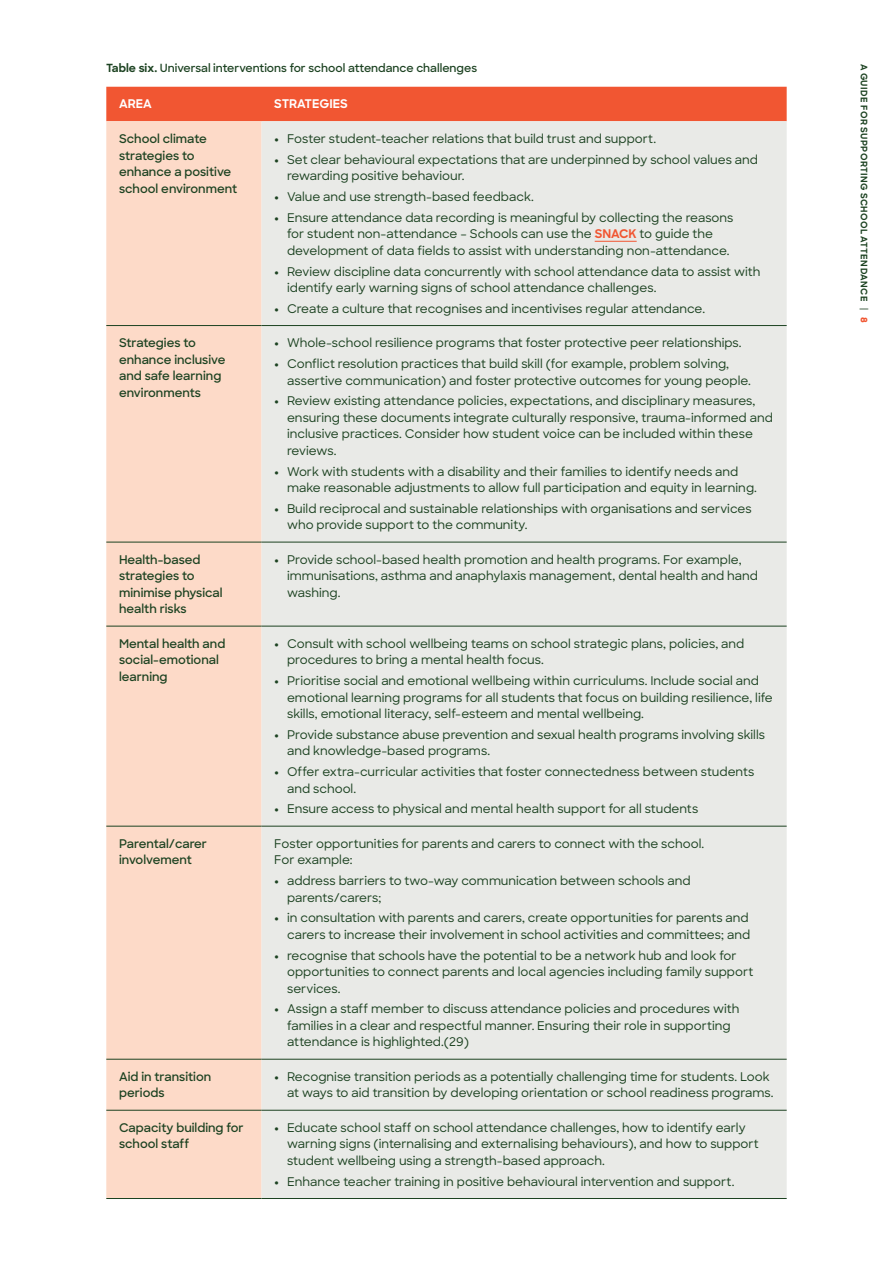
<style>
.page{position:relative;width:893px;height:1263px;background:#fff}
.page>*{position:absolute;margin:0;border:0;box-sizing:border-box;transform-origin:0 0}
.Table_body_bullet{font:500 12px/16.5px "Sharp Sans";color:#1c4221}
.Table_body_first_column{font:600 12px/16.5px "Sharp Sans";color:#1c4221}
.Table_head{font:700 12px "Sharp Sans";color:#fff}
.figure_title_span{font:600 11.25px "Sharp Sans";color:#1c4221}
.t1{font:700 9px "Sharp Sans";letter-spacing:.045em;color:#1c4221}
.s1{font-weight:700}
.s2{font-weight:800}
.s3{font-weight:700;color:#f15632}
.s4{font-weight:500}
.s5{font-weight:800;color:#f15632}
</style>
<div class="page">
<div style="left:106px;top:87px;width:681px;height:34px;background:#f15632"></div>
<div style="left:106px;top:121px;width:156px;height:1077px;background:#fddac8"></div>
<div style="left:262px;top:121px;width:525px;height:1077px;background:#e9eae7"></div>
<hr style="left:106px;top:325px;width:156px;height:1px;background:#1c4221">
<hr style="left:262px;top:325px;width:525px;height:1px;background:#1c4221">
<hr style="left:106px;top:542px;width:156px;height:1px;background:#1c4221">
<hr style="left:262px;top:542px;width:525px;height:1px;background:#1c4221">
<hr style="left:106px;top:626px;width:156px;height:1px;background:#1c4221">
<hr style="left:262px;top:626px;width:525px;height:1px;background:#1c4221">
<hr style="left:106px;top:826px;width:156px;height:1px;background:#1c4221">
<hr style="left:262px;top:826px;width:525px;height:1px;background:#1c4221">
<hr style="left:106px;top:1059px;width:156px;height:1px;background:#1c4221">
<hr style="left:262px;top:1059px;width:525px;height:1px;background:#1c4221">
<hr style="left:106px;top:1110px;width:156px;height:1px;background:#1c4221">
<hr style="left:262px;top:1110px;width:525px;height:1px;background:#1c4221">
<hr style="left:106px;top:1198px;width:156px;height:1px;background:#1c4221">
<hr style="left:262px;top:1198px;width:525px;height:1px;background:#1c4221">
<hr style="left:595px;top:241px;width:42px;height:1px;background:#f15632">
<p class="figure_title_span" style="left:106px;top:60px;width:372px"><span class="s1">Table six.</span> Universal interventions for school attendance challenges</p>
<p class="Table_head" style="left:119px;top:95px;width:34px">AREA</p>
<p class="Table_head" style="left:274px;top:95px;width:75px">STRATEGIES</p>
<p class="Table_body_first_column" style="left:119px;top:130px;width:120px">School climate strategies to enhance a positive school environment</p>
<p class="Table_body_bullet" style="left:274px;top:130px;width:383px"><span class="s2">•</span> Foster student-teacher relations that build trust and support.</p>
<p class="Table_body_bullet" style="left:287px;top:151px;width:472px;text-indent:-13px"><span class="s2">•</span> Set clear behavioural expectations that are underpinned by school values and rewarding positive behaviour.</p>
<p class="Table_body_bullet" style="left:274px;top:188px;width:261px"><span class="s2">•</span> Value and use strength-based feedback.</p>
<p class="Table_body_bullet" style="left:287px;top:209px;width:448px;text-indent:-13px"><span class="s2">•</span> Ensure attendance data recording is meaningful by collecting the reasons for student non-attendance – Schools can use the <span class="s3">SNACK</span> to guide the development of data fields to assist with understanding non-attendance.</p>
<p class="Table_body_bullet" style="left:287px;top:262px;width:475px;text-indent:-13px"><span class="s2">•</span> Review discipline data concurrently with school attendance data to assist with identify early warning signs of school attendance challenges.</p>
<p class="Table_body_bullet" style="left:274px;top:300px;width:432px"><span class="s2">•</span> Create a culture that recognises and incentivises regular attendance.</p>
<p class="Table_body_first_column" style="left:119px;top:334px;width:108px">Strategies to enhance inclusive and safe learning environments</p>
<p class="Table_body_bullet" style="left:274px;top:334px;width:469px"><span class="s2">•</span> Whole-school resilience programs that foster protective peer relationships.</p>
<p class="Table_body_bullet" style="left:287px;top:355px;width:465px;text-indent:-13px"><span class="s2">•</span> Conflict resolution practices that build skill (for example, problem solving, assertive communication) and foster protective outcomes for young people.</p>
<p class="Table_body_bullet" style="left:287px;top:392px;width:487px;text-indent:-13px"><span class="s2">•</span> Review existing attendance policies, expectations, and disciplinary measures, ensuring these documents integrate culturally responsive, trauma-informed and inclusive practices. Consider how student voice can be included within these reviews.</p>
<p class="Table_body_bullet" style="left:287px;top:462px;width:471px;text-indent:-13px"><span class="s2">•</span> Work with students with a disability and their families to identify needs and make reasonable adjustments to allow full participation and equity in learning.</p>
<p class="Table_body_bullet" style="left:287px;top:500px;width:466px;text-indent:-13px"><span class="s2">•</span> Build reciprocal and sustainable relationships with organisations and services who provide support to the community.</p>
<p class="Table_body_first_column" style="left:119px;top:551px;width:105px">Health-based strategies to minimise physical health risks</p>
<p class="Table_body_bullet" style="left:287px;top:551px;width:472px;text-indent:-13px"><span class="s2">•</span> Provide school-based health promotion and health programs. For example, immunisations, asthma and anaphylaxis management, dental health and hand washing.</p>
<p class="Table_body_first_column" style="left:119px;top:635px;width:108px">Mental health and social-emotional learning</p>
<p class="Table_body_bullet" style="left:287px;top:635px;width:459px;text-indent:-13px"><span class="s2">•</span> Consult with school wellbeing teams on school strategic plans, policies, and procedures to bring a mental health focus.</p>
<p class="Table_body_bullet" style="left:287px;top:672px;width:487px;text-indent:-13px"><span class="s2">•</span> Prioritise social and emotional wellbeing within curriculums. Include social and emotional learning programs for all students that focus on building resilience, life skills, emotional literacy, self-esteem and mental wellbeing.</p>
<p class="Table_body_bullet" style="left:287px;top:726px;width:479px;text-indent:-13px"><span class="s2">•</span> Provide substance abuse prevention and sexual health programs involving skills and knowledge-based programs.</p>
<p class="Table_body_bullet" style="left:287px;top:763px;width:469px;text-indent:-13px"><span class="s2">•</span> Offer extra-curricular activities that foster connectedness between students and school.</p>
<p class="Table_body_bullet" style="left:274px;top:800px;width:425px"><span class="s2">•</span> Ensure access to physical and mental health support for all students</p>
<p class="Table_body_first_column" style="left:119px;top:835px;width:90px">Parental/carer involvement</p>
<p class="Table_body_bullet" style="left:274px;top:835px;width:431px">Foster opportunities for parents and carers to connect with the school.<br>For example:</p>
<p class="Table_body_bullet" style="left:287px;top:872px;width:405px;text-indent:-13px"><span class="s2">•</span> address barriers to two-way communication between schools and parents/carers;</p>
<p class="Table_body_bullet" style="left:274px;top:909px;width:477px;text-align:right"><span class="s2">•</span> in consultation with parents and carers, create opportunities for parents and carers to increase their involvement in school activities and committees; and</p>
<p class="Table_body_bullet" style="left:287px;top:946px;width:468px;text-indent:-13px"><span class="s2">•</span> recognise that schools have the potential to be a network hub and look for opportunities to connect parents and local agencies including family support services.</p>
<p class="Table_body_bullet" style="left:287px;top:1000px;width:454px;text-indent:-13px"><span class="s2">•</span> Assign a staff member to discuss attendance policies and procedures with families in a clear and respectful manner. Ensuring their role in supporting attendance is highlighted.(29)</p>
<p class="Table_body_first_column" style="left:119px;top:1068px;width:94px">Aid in transition periods</p>
<p class="Table_body_bullet" style="left:287px;top:1068px;width:488px;text-indent:-13px"><span class="s2">•</span> Recognise transition periods as a potentially challenging time for students. Look at ways to aid transition by developing orientation or school readiness programs.</p>
<p class="Table_body_first_column" style="left:119px;top:1119px;width:126px">Capacity building for school staff</p>
<p class="Table_body_bullet" style="left:287px;top:1119px;width:473px;text-indent:-13px"><span class="s2">•</span> Educate school staff on school attendance challenges, how to identify early warning signs (internalising and externalising behaviours), and how to support student wellbeing using a strength-based approach.</p>
<p class="Table_body_bullet" style="left:274px;top:1172px;width:462px"><span class="s2">•</span> Enhance teacher training in positive behavioural intervention and support.</p>
<p class="t1" style="left:871px;top:64px;width:260px;rotate:90deg">A GUIDE FOR SUPPORTING SCHOOL ATTENDANCE <span class="s4">|</span> <span class="s5">8</span></p>
</div>
